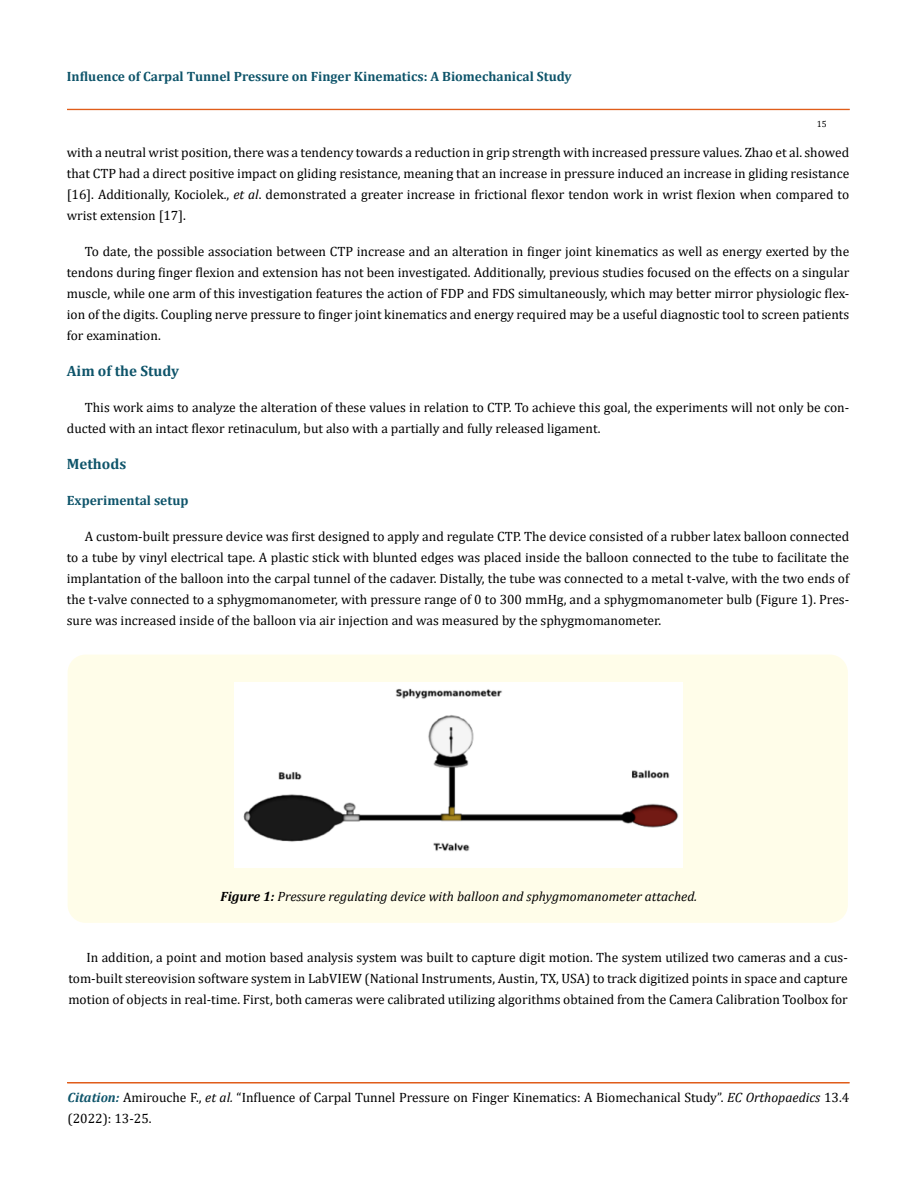
<style>
.page{position:relative;width:917px;height:1190px;background:#fff}
.page>*{position:absolute;margin:0;border:0;box-sizing:border-box;transform-origin:0 0}
.t1{font:700 15px "Cambria";color:#0e546a}
.t2{font:13.5px/21px "Cambria";color:#000;text-align:justify}
.t3{font:700 13.5px "Cambria";color:#0e546a}
.t4{font:italic 13.5px "Cambria";color:#000}
.t5{font:9px "Cambria";color:#000}
.s1{font-style:italic}
.s2{font-weight:700}
.s3{font-weight:700;font-style:italic;color:#0e546a}
</style>
<div class="page">
<div style="left:67px;top:109px;width:782px;height:1px;border:1px solid #e05d1a"></div>
<div style="left:67px;top:1082px;width:782px;height:1px;border:1px solid #e05d1a"></div>
<div style="left:68px;top:654px;width:779px;height:269px;background:#fffde9;border-radius:18px"></div>
<img style="left:235px;top:682px;width:448px;height:185px">
<p class="t3" style="left:67px;top:67px;width:506px">Influence of Carpal Tunnel Pressure on Finger Kinematics: A Biomechanical Study</p>
<p class="t5" style="left:816px;top:118px;width:11px">15</p>
<p class="t2" style="left:67px;top:142px;width:784px">with a neutral wrist position, there was a tendency towards a reduction in grip strength with increased pressure values. Zhao et al. showed that CTP had a direct positive impact on gliding resistance, meaning that an increase in pressure induced an increase in gliding resistance [16]. Additionally, Kociolek., <span class="s1">et al</span>. demonstrated a greater increase in frictional flexor tendon work in wrist flexion when compared to wrist extension [17].</p>
<p class="t2" style="left:67px;top:241px;width:783px;text-indent:18px">To date, the possible association between CTP increase and an alteration in finger joint kinematics as well as energy exerted by the tendons during finger flexion and extension has not been investigated. Additionally, previous studies focused on the effects on a singular muscle, while one arm of this investigation features the action of FDP and FDS simultaneously, which may better mirror physiologic flex&shy;ion of the digits. Coupling nerve pressure to finger joint kinematics and energy required may be a useful diagnostic tool to screen patients for examination.</p>
<p class="t1" style="left:67px;top:360px;width:114px">Aim of the Study</p>
<p class="t2" style="left:67px;top:397px;width:783px;text-indent:18px">This work aims to analyze the alteration of these values in relation to CTP. To achieve this goal, the experiments will not only be con&shy;ducted with an intact flexor retinaculum, but also with a partially and fully released ligament.</p>
<p class="t1" style="left:67px;top:453px;width:61px">Methods</p>
<p class="t3" style="left:67px;top:491px;width:123px">Experimental setup</p>
<p class="t2" style="left:67px;top:526px;width:783px;text-indent:18px">A custom-built pressure device was first designed to apply and regulate CTP. The device consisted of a rubber latex balloon connected to a tube by vinyl electrical tape. A plastic stick with blunted edges was placed inside the balloon connected to the tube to facilitate the implantation of the balloon into the carpal tunnel of the cadaver. Distally, the tube was connected to a metal t-valve, with the two ends of the t-valve connected to a sphygmomanometer, with pressure range of 0 to 300 mmHg, and a sphygmomanometer bulb (Figure 1). Pres&shy;sure was increased inside of the balloon via air injection and was measured by the sphygmomanometer.</p>
<p class="t4" style="left:220px;top:886px;width:478px"><span class="s2">Figure 1:</span> Pressure regulating device with balloon and sphygmomanometer attached.</p>
<p class="t2" style="left:68px;top:947px;width:781px;text-indent:18px">In addition, a point and motion based analysis system was built to capture digit motion. The system utilized two cameras and a cus&shy;tom-built stereovision software system in LabVIEW (National Instruments, Austin, TX, USA) to track digitized points in space and capture motion of objects in real-time. First, both cameras were calibrated utilizing algorithms obtained from the Camera Calibration Toolbox for</p>
<p class="t2" style="left:68px;top:1086px;width:783px"><span class="s3">Citation:</span> Amirouche F., <span class="s1">et al.</span> “Influence of Carpal Tunnel Pressure on Finger Kinematics: A Biomechanical Study”. <span class="s1">EC Orthopaedics</span> 13.4 (2022): 13-25.</p>
</div>
